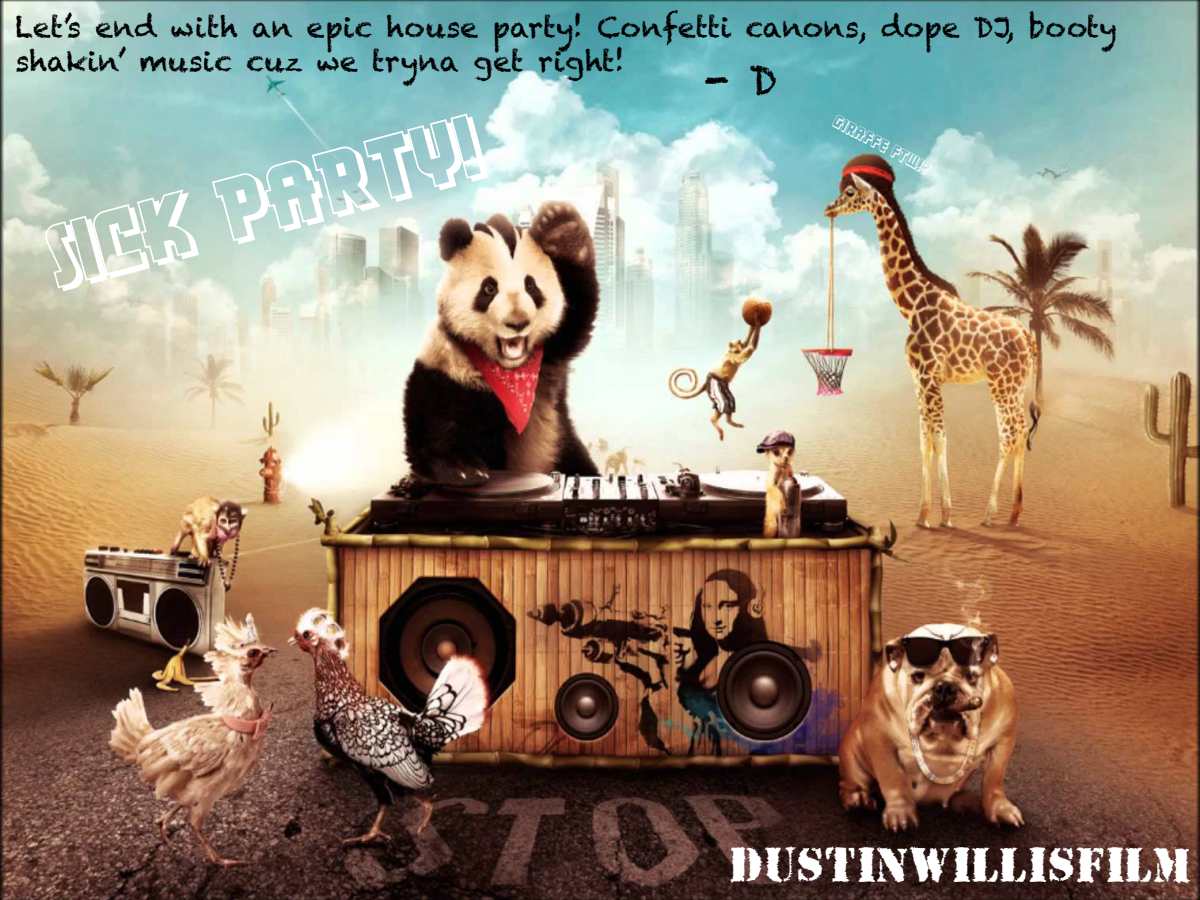
<style>
.page{position:relative;width:1200px;height:900px;background:#fff}
.page>*{position:absolute;margin:0;border:0;box-sizing:border-box;transform-origin:0 0}
.t1{font:91.5px "Dancing Donuts NF";color:#fff}
.t2{font:43.5px "Due Date";color:#fff}
.t3{font:40.5px "Chalkduster";color:#000}
.t4{font:28.5px/34.2px "Chalkduster";color:#000}
.t5{font:18px "Dancing Donuts NF";color:#fff}
</style>
<div class="page">
<img style="left:0;top:0;width:1200px;height:900px">
<p class="t4" style="left:15px;top:10px;width:1103px">Let’s end with an epic house party! Confetti canons, dope DJ, booty shakin’ music cuz we tryna get right!</p>
<h3 class="t3" style="left:705px;top:54px;width:74px">- D</h3>
<h1 class="t1" style="left:36px;top:207px;width:446px;rotate:-15deg">sick party!</h1>
<p class="t5" style="left:840px;top:110px;width:109px;rotate:28deg">GIRAFFE FTW!?</p>
<h2 class="t2" style="left:729px;top:832px;width:465px">DUSTINWILLISFILM</h2>
</div>
